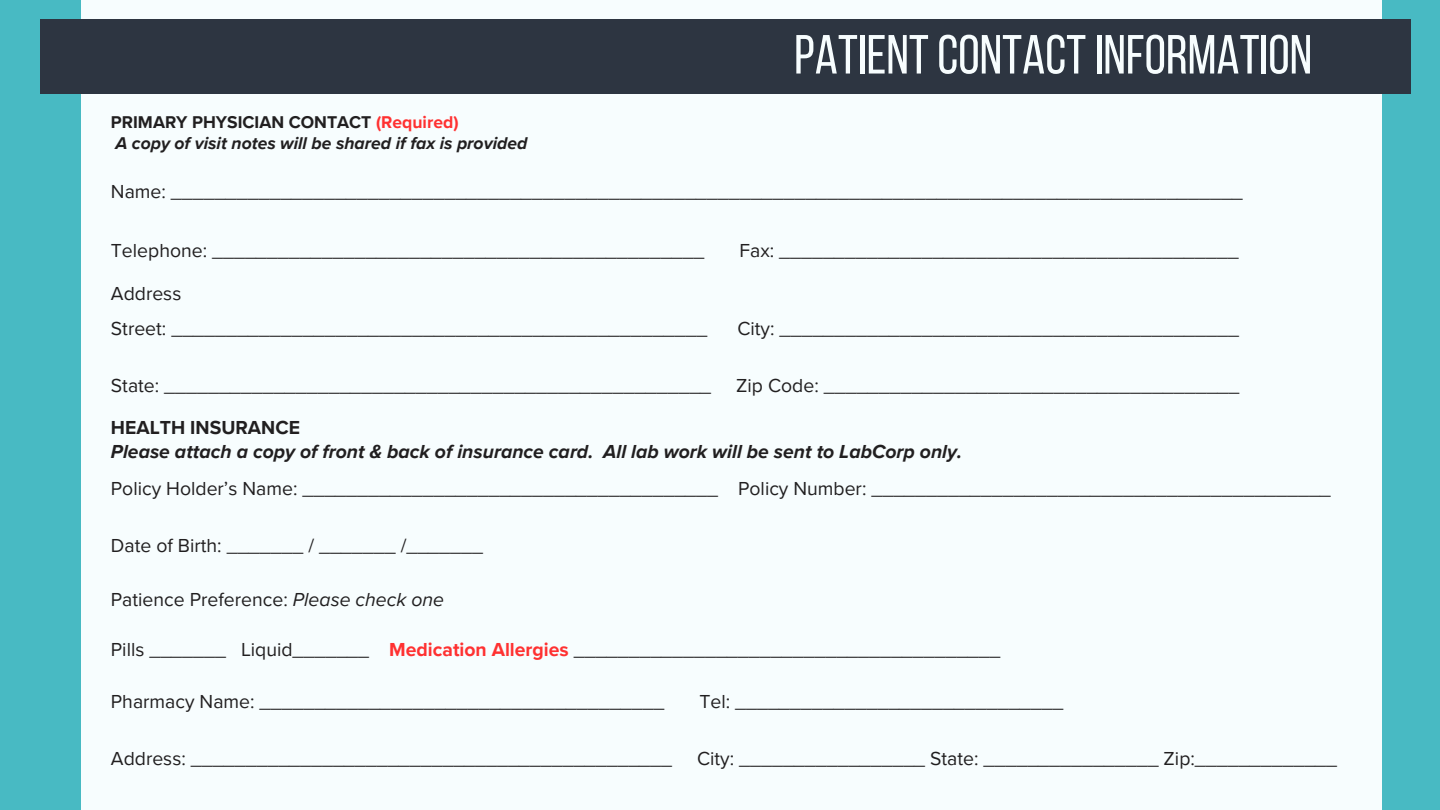
<style>
.page{position:relative;width:1440px;height:810px;background:#f7fdfe}
.page>*{position:absolute;margin:0;border:0;box-sizing:border-box;transform-origin:0 0}
.t1{font:55px "Bebas Neue";color:#f7fdfe}
.t2{font:19.4px "Proxima Nova";color:#211f20}
.t3{font:italic 700 19.4px/24px "Proxima Nova";color:#211f20}
.t4{font:italic 700 17.6px/21px "Proxima Nova";color:#211f20}
.s1{font-style:normal}
.s2{font-style:normal;color:#ff3131}
.s3{font-style:italic}
.s4{font-weight:700;color:#ff3131}
</style>
<div class="page">
<div style="left:0;top:0;width:81px;height:810px;background:#48bac3"></div>
<div style="left:1382px;top:0;width:58px;height:810px;background:#48bac3"></div>
<div style="left:40px;top:19px;width:1371px;height:74px;background:#2d3541"></div>
<h1 class="t1" style="left:794px;top:32px;width:520px">PATIENTCONTACTINFORMATION</h1>
<h2 class="t4" style="left:111px;top:112px;width:418px"><span class="s1">PRIMARY PHYSICIAN CONTACT</span> <span class="s2">(Required)<br></span>A copy of visit notes will be shared if fax is provided</h2>
<p class="t2" style="left:111px;top:181px;width:1133px">Name: __________________________________________________________________________________________________</p>
<p class="t2" style="left:111px;top:239px;width:595px">Telephone: _____________________________________________</p>
<p class="t2" style="left:739px;top:239px;width:501px">Fax: __________________________________________</p>
<p class="t2" style="left:111px;top:283px;width:72px">Address</p>
<p class="t2" style="left:111px;top:317px;width:598px">Street: _________________________________________________</p>
<p class="t2" style="left:737px;top:317px;width:503px">City: __________________________________________</p>
<p class="t2" style="left:111px;top:374px;width:602px">State: __________________________________________________</p>
<p class="t2" style="left:736px;top:374px;width:505px">Zip Code: ______________________________________</p>
<h2 class="t3" style="left:111px;top:416px;width:853px"><span class="s1">HEALTH INSURANCE<br></span>Please attach a copy of front &amp; back of insurance card. All lab work will be sent to LabCorp only.</h2>
<p class="t2" style="left:111px;top:477px;width:1221px">Policy Holder’s Name: ______________________________________ Policy Number: __________________________________________</p>
<p class="t2" style="left:111px;top:534px;width:374px">Date of Birth: _______ / _______ /_______</p>
<p class="t2" style="left:111px;top:588px;width:335px">Patience Preference: <span class="s3">Please check one</span></p>
<p class="t2" style="left:111px;top:638px;width:891px">Pills _______ Liquid_______ <span class="s4">Medication Allergies</span> _______________________________________</p>
<p class="t2" style="left:111px;top:691px;width:555px">Pharmacy Name: _____________________________________</p>
<p class="t2" style="left:699px;top:691px;width:365px">Tel: ______________________________</p>
<p class="t2" style="left:111px;top:748px;width:563px">Address: ____________________________________________</p>
<p class="t2" style="left:697px;top:748px;width:642px">City: _________________ State: ________________ Zip:_____________</p>
</div>
